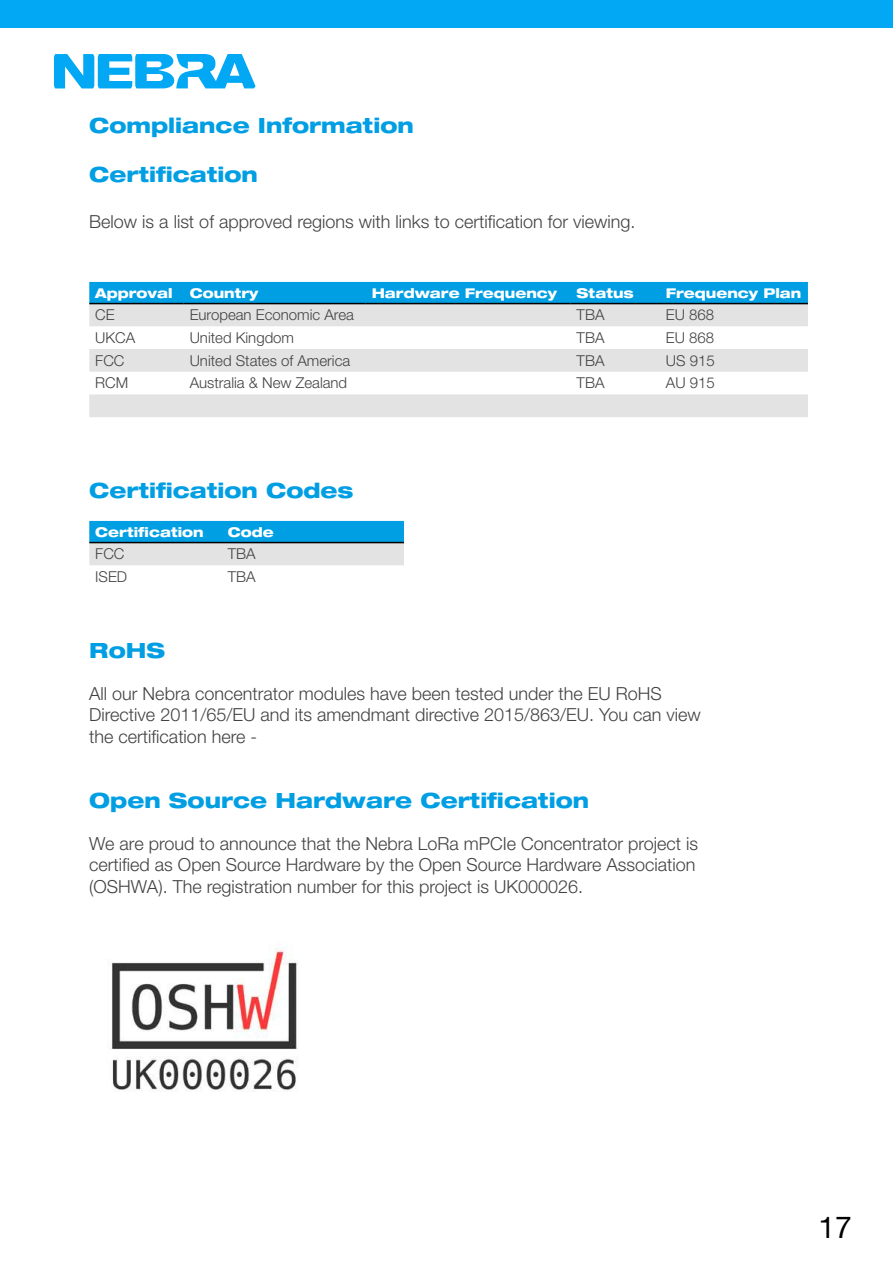
<style>
.page{position:relative;width:893px;height:1263px;background:#fff}
.page>*{position:absolute;margin:0;border:0;box-sizing:border-box;transform-origin:0 0}
.t1{font:30px "Helvetica Neue";color:#000}
.t2{font:800 expanded 21px "Helvetica Neue LT Std";color:#009ee3}
.t3{font:300 18px/21.6px "Helvetica Neue LT Std";color:#424242}
.t4{font:300 15px "Helvetica Neue LT Std";color:#424242}
.t5{font:800 expanded 13.5px "Helvetica Neue LT Std";color:#fff}
</style>
<div class="page">
<svg style="left:54px;top:54px;width:202px;height:34px"></svg>
<div style="left:1px;top:0;width:892px;height:28px;background:#02a8f4"></div>
<div style="left:89px;top:282px;width:719px;height:21px;background:#009ee3"></div>
<svg style="left:89px;top:304px;width:719px;height:113px;fill:#e3e3e3"></svg>
<hr style="left:89px;top:303px;width:95px;height:1px;background:#000">
<hr style="left:184px;top:303px;width:182px;height:1px;background:#000">
<hr style="left:366px;top:303px;width:205px;height:1px;background:#000">
<hr style="left:571px;top:303px;width:89px;height:1px;background:#000">
<hr style="left:660px;top:303px;width:148px;height:1px;background:#000">
<svg style="left:89px;top:521px;width:315px;height:44px;background:#72bfe0"></svg>
<hr style="left:89px;top:542px;width:133px;height:1px;background:#000">
<hr style="left:222px;top:542px;width:182px;height:1px;background:#000">
<img style="left:110px;top:947px;width:189px;height:145px">
<p class="t2" style="left:89px;top:117px;width:326px">Compliance Information</p>
<p class="t2" style="left:89px;top:166px;width:170px">Certification</p>
<p class="t3" style="left:89px;top:213px;width:548px">Below is a list of approved regions with links to certification for viewing.</p>
<p class="t5" style="left:95px;top:288px;width:79px">Approval</p>
<p class="t5" style="left:190px;top:288px;width:70px">Country</p>
<p class="t5" style="left:372px;top:288px;width:187px">Hardware Frequency</p>
<p class="t5" style="left:577px;top:288px;width:59px">Status</p>
<p class="t5" style="left:666px;top:288px;width:137px">Frequency Plan</p>
<p class="t4" style="left:95px;top:309px;width:21px">CE</p>
<p class="t4" style="left:190px;top:309px;width:166px">European Economic Area</p>
<p class="t4" style="left:577px;top:309px;width:29px">TBA</p>
<p class="t4" style="left:666px;top:309px;width:50px">EU 868</p>
<p class="t4" style="left:95px;top:332px;width:42px">UKCA</p>
<p class="t4" style="left:190px;top:332px;width:106px">United Kingdom</p>
<p class="t4" style="left:577px;top:332px;width:29px">TBA</p>
<p class="t4" style="left:666px;top:332px;width:50px">EU 868</p>
<p class="t4" style="left:95px;top:355px;width:31px">FCC</p>
<p class="t4" style="left:190px;top:355px;width:162px">United States of America</p>
<p class="t4" style="left:577px;top:355px;width:29px">TBA</p>
<p class="t4" style="left:666px;top:355px;width:50px">US 915</p>
<p class="t4" style="left:95px;top:377px;width:35px">RCM</p>
<p class="t4" style="left:190px;top:377px;width:159px">Australia &amp; New Zealand</p>
<p class="t4" style="left:577px;top:377px;width:29px">TBA</p>
<p class="t4" style="left:666px;top:377px;width:50px">AU 915</p>
<p class="t2" style="left:89px;top:482px;width:266px">Certification Codes</p>
<p class="t5" style="left:95px;top:526px;width:110px">Certification</p>
<p class="t5" style="left:228px;top:526px;width:47px">Code</p>
<p class="t4" style="left:95px;top:548px;width:31px">FCC</p>
<p class="t4" style="left:228px;top:548px;width:29px">TBA</p>
<p class="t4" style="left:95px;top:571px;width:33px">ISED</p>
<p class="t4" style="left:228px;top:571px;width:29px">TBA</p>
<p class="t2" style="left:89px;top:642px;width:77px">RoHS</p>
<p class="t3" style="left:89px;top:684px;width:613px">All our Nebra concentrator modules have been tested under the EU RoHS<br>Directive 2011/65/EU and its amendmant directive 2015/863/EU. You can view the certification here -</p>
<p class="t2" style="left:89px;top:792px;width:501px">Open Source Hardware Certification</p>
<p class="t3" style="left:89px;top:834px;width:610px">We are proud to announce that the Nebra LoRa mPCIe Concentrator project is certified as Open Source Hardware by the Open Source Hardware Association (OSHWA). The registration number for this project is UK000026.</p>
<h1 class="t1" style="left:819px;top:1209px;width:35px">17</h1>
</div>
